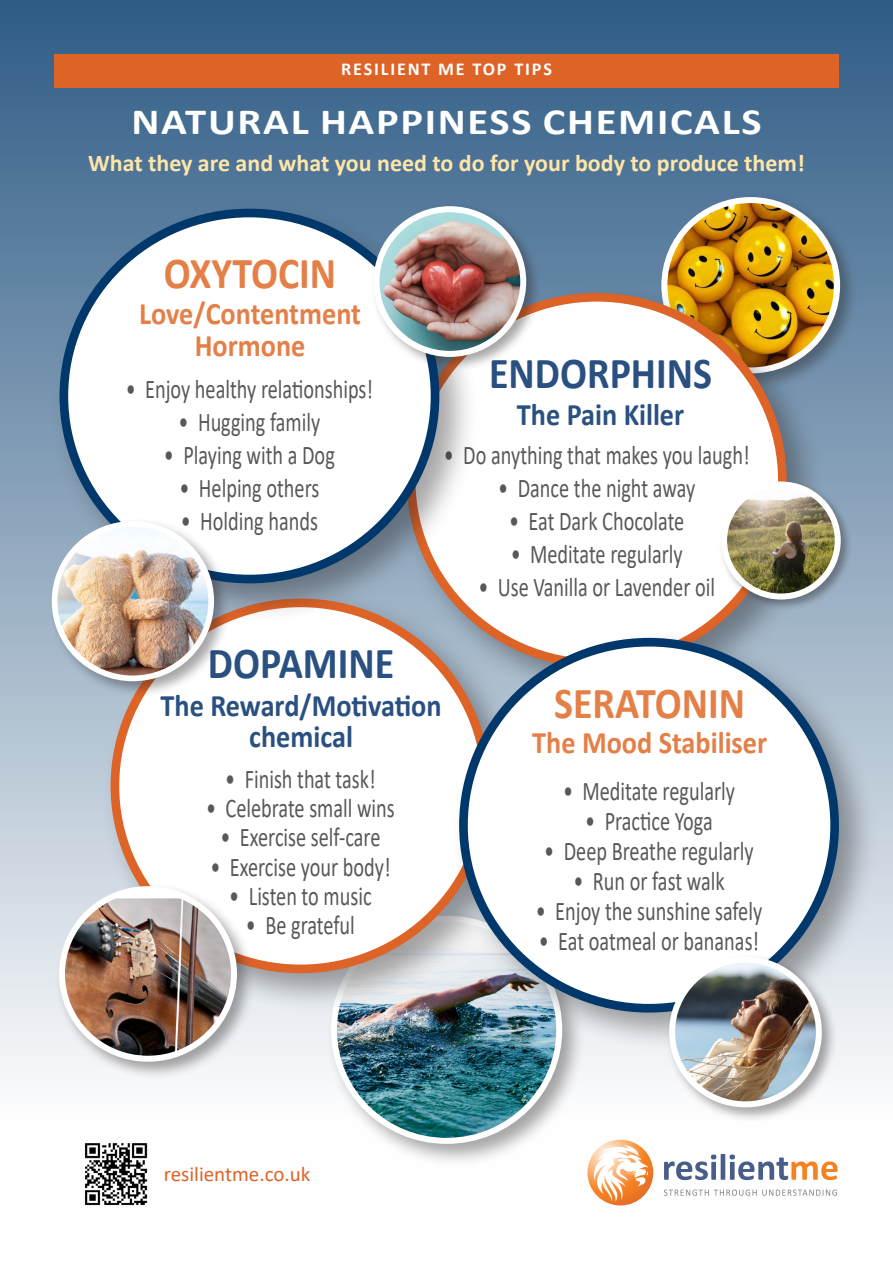
<style>
.page{position:relative;width:893px;height:1263px;background:#fff}
.page>*{position:absolute;margin:0;border:0;box-sizing:border-box;transform-origin:0 0}
.t1{font:700 44.4px "Calibri";color:#295080;scale:.9 1}
.t2{font:700 44.4px "Calibri";color:#e47f47;scale:.9 1}
.t3{font:700 37.05px "Calibri";letter-spacing:.04em;color:#fff;scale:1.15 1}
.t4{font:700 31.35px/31.3px "Calibri";color:#295080;text-align:center;scale:.9 1}
.t5{font:700 31.35px "Calibri";color:#e47f47;scale:.9 1}
.t6{font:27px "Calibri";color:#57585a;scale:.75 1}
.t7{font:700 24px "Calibri";color:#ffe5a8}
.t8{font:21px "Calibri";color:#dd6327}
.t9{font:700 18.15px "Calibri";letter-spacing:.1em;color:#fff}
</style>
<div class="page">
<div style="left:0;top:0;width:893px;height:1263px;background:linear-gradient(to bottom,#315d87,#fff)"></div>
<div style="left:657px;top:193px;width:201px;height:198px;background:#231f20;opacity:.4"></div>
<img style="left:664px;top:200px;width:170px;height:170px">
<div style="left:661px;top:197px;width:179px;height:176px;border:6px solid #fff;border-radius:50%"></div>
<div style="left:326px;top:911px;width:260px;height:257px;background:#231f20;opacity:.4"></div>
<img style="left:334px;top:1013px;width:225px;height:128px">
<div style="left:54px;top:54px;width:785px;height:33px;background:#dd6327"></div>
<div style="left:102px;top:590px;width:428px;height:423px;background:#231f20;opacity:.4"></div>
<div style="left:115px;top:603px;width:371px;height:366px;background:#fff;border-radius:50%"></div>
<svg style="left:587px;top:1140px;width:66px;height:65px"></svg>
<svg style="left:664px;top:1189px;width:173px;height:7px"></svg>
<svg style="left:664px;top:1154px;width:174px;height:26px"></svg>
<img style="left:594px;top:1145px;width:53px;height:56px">
<img style="left:85px;top:1143px;width:63px;height:62px">
<div style="left:398px;top:284px;width:428px;height:423px;background:#231f20;opacity:.4"></div>
<div style="left:411px;top:297px;width:371px;height:366px;background:#fff;border-radius:50%"></div>
<div style="left:450px;top:629px;width:429px;height:423px;background:#231f20;opacity:.4"></div>
<div style="left:463px;top:642px;width:372px;height:366px;background:#fff;border-radius:50%"></div>
<div style="left:459px;top:638px;width:380px;height:374px;border:9px solid #01386b;border-radius:50%"></div>
<div style="left:51px;top:200px;width:428px;height:423px;background:#231f20;opacity:.4"></div>
<div style="left:64px;top:213px;width:371px;height:366px;background:#fff;border-radius:50%"></div>
<div style="left:60px;top:209px;width:379px;height:374px;border:9px solid #01386b;border-radius:50%"></div>
<div style="left:48px;top:518px;width:182px;height:179px;background:#231f20;opacity:.4"></div>
<img style="left:55px;top:524px;width:156px;height:154px">
<div style="left:52px;top:521px;width:162px;height:160px;border:6px solid #fff;border-radius:50%"></div>
<div style="left:55px;top:882px;width:200px;height:198px;background:#231f20;opacity:.4"></div>
<img style="left:62px;top:898px;width:172px;height:161px">
<div style="left:59px;top:886px;width:178px;height:176px;border:6px solid #fff;border-radius:50%"></div>
<div style="left:370px;top:203px;width:172px;height:170px;background:#231f20;opacity:.4"></div>
<img style="left:376px;top:209px;width:147px;height:145px">
<div style="left:373px;top:206px;width:153px;height:151px;border:6px solid #fff;border-radius:50%"></div>
<div style="left:719px;top:479px;width:133px;height:132px;background:#231f20;opacity:.4"></div>
<img style="left:724px;top:484px;width:114px;height:112px">
<div style="left:721px;top:481px;width:120px;height:118px;border:6px solid #fff;border-radius:50%"></div>
<div style="left:665px;top:953px;width:172px;height:170px;background:#231f20;opacity:.4"></div>
<img style="left:672px;top:960px;width:147px;height:144px">
<div style="left:669px;top:957px;width:153px;height:150px;border:6px solid #fff;border-radius:50%"></div>
<p class="t9" style="left:341px;top:56px;width:212px">RESILIENT ME TOP TIPS</p>
<p class="t3" style="left:131px;top:96px;width:550px">NATURAL HAPPINESS CHEMICALS</p>
<p class="t7" style="left:88px;top:146px;width:718px">What they are and what you need to do for your body to produce them!</p>
<p class="t2" style="left:164px;top:242px;width:193px">OXYTOCIN</p>
<p class="t5" style="left:139px;top:292px;width:248px">Love/Contentment</p>
<p class="t5" style="left:195px;top:323px;width:124px">Hormone</p>
<p class="t6" style="left:126px;top:370px;width:331px">• Enjoy healthy relationships!</p>
<p class="t6" style="left:179px;top:403px;width:191px">• Hugging family</p>
<p class="t6" style="left:164px;top:436px;width:229px">• Playing with a Dog</p>
<p class="t6" style="left:179px;top:469px;width:188px">• Helping others</p>
<p class="t6" style="left:181px;top:502px;width:185px">• Holding hands</p>
<p class="t1" style="left:489px;top:341px;width:249px">ENDORPHINS</p>
<p class="t4" style="left:517px;top:399px;width:187px">The Pain Killer</p>
<p class="t6" style="left:444px;top:436px;width:409px">• Do anything that makes you laugh!</p>
<p class="t6" style="left:498px;top:469px;width:264px">• Dance the night away</p>
<p class="t6" style="left:509px;top:502px;width:235px">• Eat Dark Chocolate</p>
<p class="t6" style="left:511px;top:535px;width:231px">• Meditate regularly</p>
<p class="t6" style="left:478px;top:568px;width:317px">• Use Vanilla or Lavender oil</p>
<p class="t1" style="left:208px;top:632px;width:209px">DOPAMINE</p>
<p class="t4" style="left:161px;top:689px;width:314px">The Reward/Motivation chemical</p>
<p class="t6" style="left:225px;top:760px;width:202px">• Finish that task!</p>
<p class="t6" style="left:206px;top:789px;width:253px">• Celebrate small wins</p>
<p class="t6" style="left:220px;top:818px;width:215px">• Exercise self-care</p>
<p class="t6" style="left:210px;top:848px;width:242px">• Exercise your body!</p>
<p class="t6" style="left:229px;top:877px;width:191px">• Listen to music</p>
<p class="t6" style="left:246px;top:906px;width:147px">• Be grateful</p>
<p class="t8" style="left:164px;top:1159px;width:148px">resilientme.co.uk</p>
<p class="t2" style="left:554px;top:671px;width:214px">SERATONIN</p>
<p class="t5" style="left:532px;top:721px;width:262px">The Mood Stabiliser</p>
<p class="t6" style="left:563px;top:772px;width:231px">• Meditate regularly</p>
<p class="t6" style="left:585px;top:802px;width:172px">• Practice Yoga</p>
<p class="t6" style="left:544px;top:832px;width:281px">• Deep Breathe regularly</p>
<p class="t6" style="left:573px;top:862px;width:203px">• Run or fast walk</p>
<p class="t6" style="left:536px;top:892px;width:304px">• Enjoy the sunshine safely</p>
<p class="t6" style="left:539px;top:922px;width:295px">• Eat oatmeal or bananas!</p>
</div>
